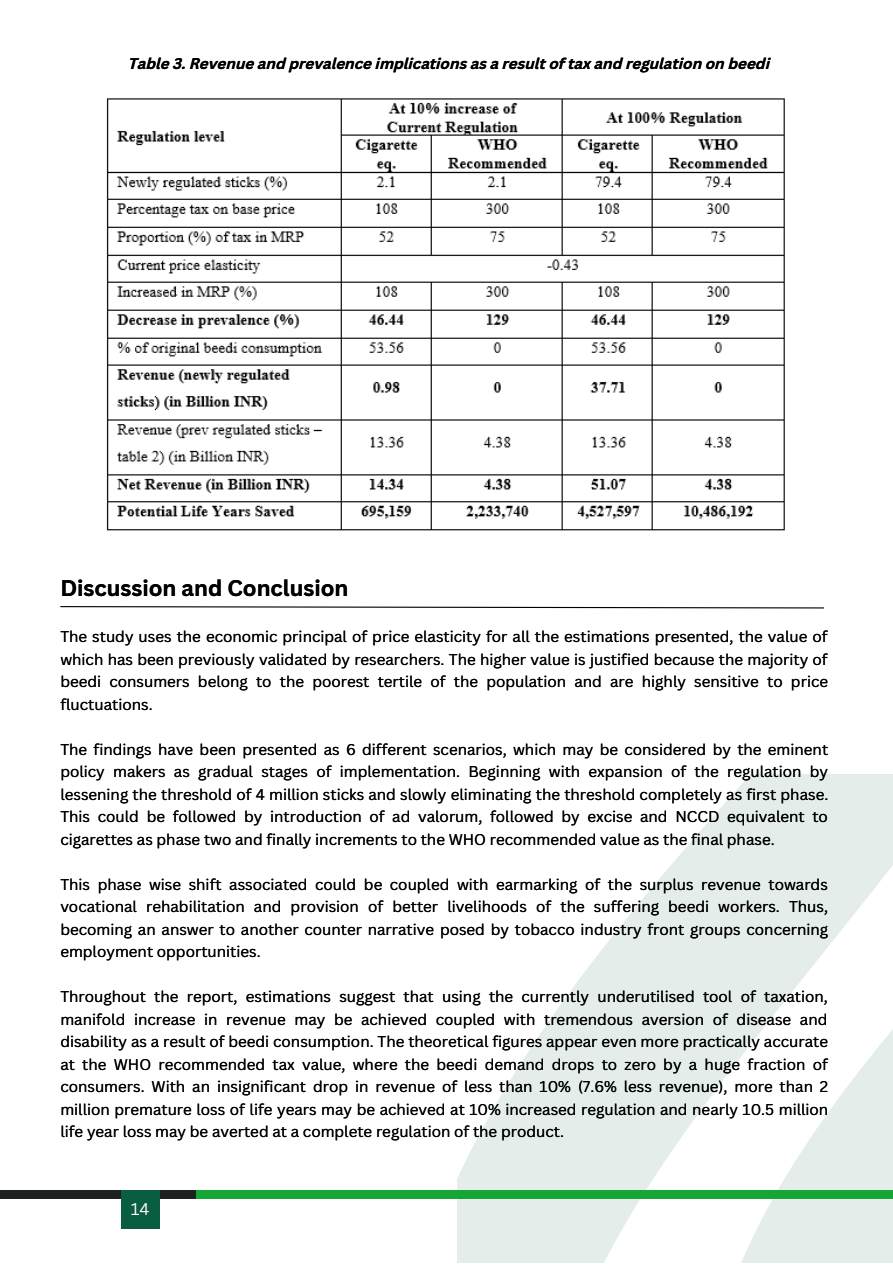
<style>
.page{position:relative;width:893px;height:1264px;background:#fff}
.page>*{position:absolute;margin:0;border:0;box-sizing:border-box;transform-origin:0 0}
.t1{font:700 22.05px "Canva Sans";color:#000}
.t2{font:16.5px "Canva Sans";color:#fff}
.t3{font:15.15px/22.5px "Canva Sans";color:#000;text-align:justify}
.t4{font:italic 700 15.15px "Canva Sans";color:#000}
</style>
<div class="page">
<svg style="left:458px;top:775px;width:434px;height:487px;fill:#e4edea"></svg>
<div style="left:159px;top:1190px;width:733px;height:8px;background:#16a637"></div>
<div style="left:0;top:1190px;width:196px;height:8px;background:#1c2120"></div>
<div style="left:121px;top:1190px;width:38px;height:39px;background:#095d40"></div>
<svg style="left:60px;top:606px;width:765px;height:3px"></svg>
<img style="left:106px;top:98px;width:679px;height:433px">
<p class="t4" style="left:129px;top:58px;width:642px">Table 3. Revenue and prevalence implications as a result of tax and regulation on beedi</p>
<p class="t1" style="left:60px;top:572px;width:289px">Discussion and Conclusion</p>
<p class="t3" style="left:60px;top:625px;width:769px">The study uses the economic principal of price elasticity for all the estimations presented, the value of which has been previously validated by researchers. The higher value is justified because the majority of beedi consumers belong to the poorest tertile of the population and are highly sensitive to price fluctuations.</p>
<p class="t3" style="left:60px;top:737px;width:769px">The findings have been presented as 6 different scenarios, which may be considered by the eminent policy makers as gradual stages of implementation. Beginning with expansion of the regulation by lessening the threshold of 4 million sticks and slowly eliminating the threshold completely as first phase.<br>This could be followed by introduction of ad valorum, followed by excise and NCCD equivalent to cigarettes as phase two and finally increments to the WHO recommended value as the final phase.</p>
<p class="t3" style="left:60px;top:872px;width:769px">This phase wise shift associated could be coupled with earmarking of the surplus revenue towards vocational rehabilitation and provision of better livelihoods of the suffering beedi workers. Thus, becoming an answer to another counter narrative posed by tobacco industry front groups concerning employment opportunities.</p>
<p class="t3" style="left:60px;top:985px;width:769px">Throughout the report, estimations suggest that using the currently underutilised tool of taxation, manifold increase in revenue may be achieved coupled with tremendous aversion of disease and disability as a result of beedi consumption. The theoretical figures appear even more practically accurate at the WHO recommended tax value, where the beedi demand drops to zero by a huge fraction of consumers. With an insignificant drop in revenue of less than 10% (7.6% less revenue), more than 2 million premature loss of life years may be achieved at 10% increased regulation and nearly 10.5 million life year loss may be averted at a complete regulation of the product.</p>
<p class="t2" style="left:131px;top:1197px;width:20px">14</p>
</div>
